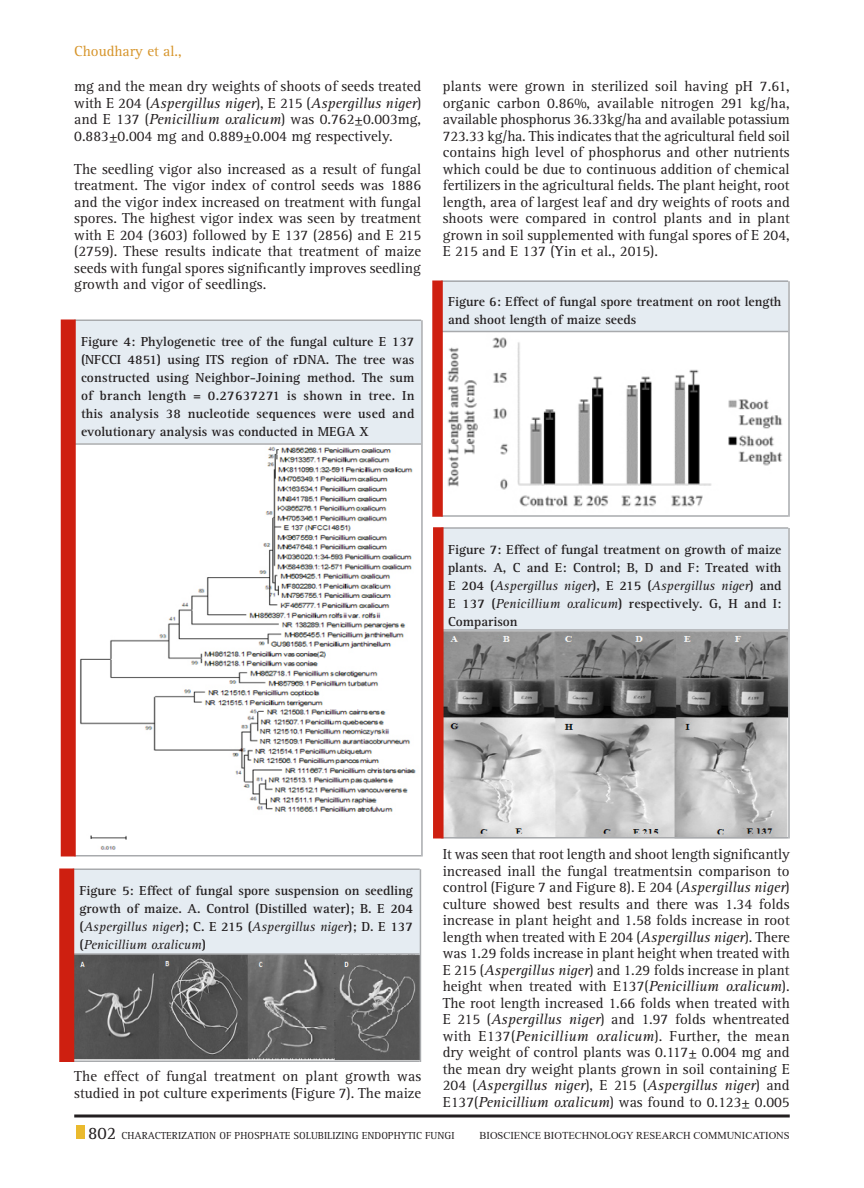
<style>
.page{position:relative;width:864px;height:1188px;background:#fff}
.page>*{position:absolute;margin:0;border:0;box-sizing:border-box;transform-origin:0 0}
.Body_text{font:15px/16.5px "Rotis Serif Std";color:#231f20;text-align:justify}
.Body_text-2{font:15px "Rotis Serif Std";color:#d69429}
.Body_text-3{font:700 13.5px/18px "Rotis Serif Std";color:#231f20;text-align:justify}
.t1{font:10.5px "Rotis Serif Std";color:#231f20}
.t2{font:10.5px "Times New Roman";color:#231f20}
.s1{font-style:italic}
.s2{font-weight:400;font-style:italic}
.s3{font-size:18px}
</style>
<div class="page">
<div style="left:76px;top:1125px;width:9px;height:14px;background:#eaba2e"></div>
<svg style="left:74px;top:1114px;width:716px;height:4px;background:#595657"></svg>
<img style="left:80px;top:447px;width:336px;height:403px">
<div style="left:74px;top:320px;width:347px;height:123px;background:#e5ecf2"></div>
<hr style="left:74px;top:320px;width:347px;height:1px;background:#a8aaad">
<hr style="left:74px;top:443px;width:347px;height:2px;background:#a8aaad">
<hr style="left:74px;top:855px;width:347px;height:1px;background:#a8aaad">
<hr style="left:421px;top:320px;width:2px;height:536px;background:#a8aaad">
<div style="left:61px;top:319px;width:15px;height:537px;background:#ce1f10"></div>
<img style="left:74px;top:955px;width:346px;height:105px">
<div style="left:73px;top:869px;width:347px;height:85px;background:#e5ecf2"></div>
<hr style="left:73px;top:868px;width:347px;height:2px;background:#a8aaad">
<hr style="left:73px;top:953px;width:347px;height:2px;background:#a8aaad">
<hr style="left:73px;top:1060px;width:347px;height:2px;background:#a8aaad">
<hr style="left:420px;top:869px;width:1px;height:193px;background:#a8aaad">
<div style="left:59px;top:868px;width:15px;height:194px;background:#ce1f10"></div>
<img style="left:443px;top:332px;width:345px;height:175px">
<div style="left:441px;top:280px;width:347px;height:52px;background:#e5ecf2"></div>
<hr style="left:441px;top:280px;width:347px;height:2px;background:#a8aaad">
<hr style="left:441px;top:331px;width:347px;height:1px;background:#a8aaad">
<hr style="left:441px;top:515px;width:347px;height:2px;background:#a8aaad">
<hr style="left:788px;top:281px;width:2px;height:236px;background:#a8aaad">
<div style="left:432px;top:280px;width:11px;height:237px;background:#ce1f10"></div>
<img style="left:444px;top:631px;width:344px;height:206px">
<div style="left:441px;top:528px;width:347px;height:102px;background:#e5ecf2"></div>
<hr style="left:441px;top:527px;width:347px;height:2px;background:#a8aaad">
<hr style="left:441px;top:629px;width:347px;height:2px;background:#a8aaad">
<hr style="left:441px;top:837px;width:347px;height:1px;background:#a8aaad">
<hr style="left:788px;top:528px;width:2px;height:310px;background:#a8aaad">
<div style="left:433px;top:527px;width:11px;height:311px;background:#ce1f10"></div>
<p class="Body_text-2" style="left:74px;top:43px;width:109px">Choudhary et al.,</p>
<p class="Body_text" style="left:74px;top:79px;width:348px">mg and the mean dry weights of shoots of seeds treated with E 204 (<span class="s1">Aspergillus niger</span>), E 215 (<span class="s1">Aspergillus niger</span>) and E 137 (<span class="s1">Penicillium oxalicum</span>) was 0.762±0.003mg, 0.883±0.004 mg and 0.889±0.004 mg respectively.</p>
<p class="Body_text" style="left:74px;top:161px;width:348px">The seedling vigor also increased as a result of fungal treatment. The vigor index of control seeds was 1886 and the vigor index increased on treatment with fungal spores. The highest vigor index was seen by treatment with E 204 (3603) followed by E 137 (2856) and E 215 (2759). These results indicate that treatment of maize seeds with fungal spores significantly improves seedling growth and vigor of seedlings.</p>
<p class="Body_text-3" style="left:81px;top:333px;width:335px">Figure 4: Phylogenetic tree of the fungal culture E 137 (NFCCI 4851) using ITS region of rDNA. The tree was constructed using Neighbor-Joining method. The sum of branch length = 0.27637271 is shown in tree. In this analysis 38 nucleotide sequences were used and evolutionary analysis was conducted in MEGA X</p>
<p class="Body_text" style="left:443px;top:79px;width:349px">plants were grown in sterilized soil having pH 7.61, organic carbon 0.86%, available nitrogen 291 kg/ha, available phosphorus 36.33kg/ha and available potassium 723.33 kg/ha. This indicates that the agricultural field soil contains high level of phosphorus and other nutrients which could be due to continuous addition of chemical fertilizers in the agricultural fields. The plant height, root length, area of largest leaf and dry weights of roots and shoots were compared in control plants and in plant grown in soil supplemented with fungal spores of E 204, E 215 and E 137 (Yin et al., 2015).</p>
<p class="Body_text-3" style="left:448px;top:293px;width:335px">Figure 6: Effect of fungal spore treatment on root length and shoot length of maize seeds</p>
<p class="Body_text-3" style="left:448px;top:540px;width:335px">Figure 7: Effect of fungal treatment on growth of maize plants. A, C and E: Control; B, D and F: Treated with E 204 (<span class="s2">Aspergillus niger</span>), E 215 (<span class="s2">Aspergillus niger</span>) and E 137 (<span class="s2">Penicillium oxalicum</span>) respectively. G, H and I:<br>Comparison</p>
<p class="Body_text-3" style="left:80px;top:882px;width:335px">Figure 5: Effect of fungal spore suspension on seedling growth of maize. A. Control (Distilled water); B. E 204 (<span class="s2">Aspergillus niger</span>); C. E 215 (<span class="s2">Aspergillus niger</span>); D. E 137 (<span class="s2">Penicillium oxalicum</span>)</p>
<p class="Body_text" style="left:74px;top:1069px;width:349px">The effect of fungal treatment on plant growth was studied in pot culture experiments (Figure 7). The maize</p>
<p class="Body_text" style="left:443px;top:847px;width:349px">It was seen that root length and shoot length significantly increased inall the fungal treatmentsin comparison to control (Figure 7 and Figure 8). E 204 (<span class="s1">Aspergillus niger</span>) culture showed best results and there was 1.34 folds increase in plant height and 1.58 folds increase in root length when treated with E 204 (<span class="s1">Aspergillus niger</span>). There was 1.29 folds increase in plant height when treated with E 215 (<span class="s1">Aspergillus niger</span>) and 1.29 folds increase in plant height when treated with E137(<span class="s1">Penicillium oxalicum</span>).<br>The root length increased 1.66 folds when treated with E 215 (<span class="s1">Aspergillus niger</span>) and 1.97 folds whentreated with E137(<span class="s1">Penicillium oxalicum</span>). Further, the mean dry weight of control plants was 0.117± 0.004 mg and the mean dry weight plants grown in soil containing E 204 (<span class="s1">Aspergillus niger</span>), E 215 (<span class="s1">Aspergillus niger</span>) and E137(<span class="s1">Penicillium oxalicum</span>) was found to 0.123± 0.005</p>
<p class="t1" style="left:88px;top:1129px;width:47px"><span class="s3">802</span> Characterization</p>
<p class="t1" style="left:219px;top:1129px;width:23px">of phosphate</p>
<p class="t1" style="left:294px;top:1129px;width:7px">solubilizing</p>
<p class="t1" style="left:362px;top:1129px;width:7px">endophytic</p>
<p class="t1" style="left:425px;top:1129px;width:7px">fungi</p>
<p class="t2" style="left:480px;top:1128px;width:312px">BIOSCIENCE BIOTECHNOLOGY RESEARCH COMMUNICATIONS</p>
</div>
